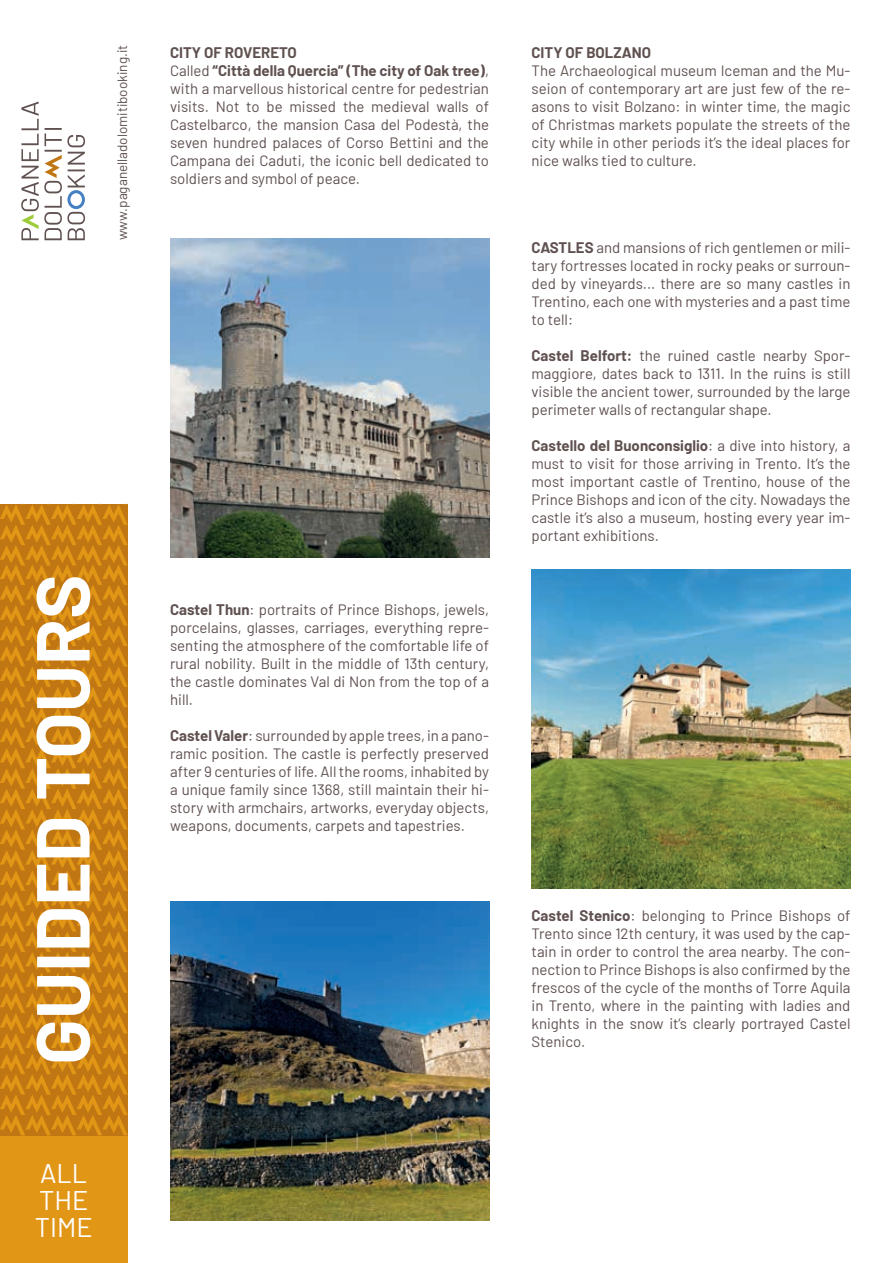
<style>
.page{position:relative;width:893px;height:1263px;background:#fff}
.page>*{position:absolute;margin:0;border:0;box-sizing:border-box;transform-origin:0 0}
.t1{font:700 75px "Barlow";color:#fff}
.t2{font:27px/27px "Barlow";color:#fff}
.t3{font:15px/18px "Barlow";color:#5f5150;text-align:justify}
.t4{font:700 15px "Barlow";color:#5f5150}
.t5{font:13.5px "Barlow";color:#5f5150}
.s1{font-weight:700}
</style>
<div class="page">
<svg style="left:21px;top:102px;width:64px;height:138px"></svg>
<div style="left:0;top:1135px;width:128px;height:128px;background:#e29616"></div>
<svg style="left:0;top:504px;width:128px;height:631px;background:#cc8113"></svg>
<img style="left:170px;top:238px;width:319px;height:319px">
<img style="left:170px;top:901px;width:319px;height:319px">
<img style="left:531px;top:570px;width:319px;height:319px">
<p class="t5" style="left:113px;top:240px;width:197px;rotate:-90deg">www.paganelladolomitibooking.it</p>
<p class="t3" style="left:170px;top:42px;width:320px;text-align:left"><span class="s1">CITY OF ROVERETO<br></span>Called <span class="s1">“Città della Quercia” (The city of Oak tree)</span>, with a marvellous historical centre for pedestrian visits. Not to be missed the medieval walls of Castelbarco, the mansion Casa del Podestà, the seven hundred palaces of Corso Bettini and the Campana dei Caduti, the iconic bell dedicated to soldiers and symbol of peace.</p>
<h1 class="t1" style="left:7px;top:1065px;width:492px;rotate:-90deg">GUIDED TOURS</h1>
<h2 class="t2" style="left:35px;top:1157px;width:59px">ALL<br>THE<br>TIME</h2>
<p class="t3" style="left:170px;top:599px;width:320px"><span class="s1">Castel Thun</span>: portraits of Prince Bishops, jewels, porcelains, glasses, carriages, everything repre&shy;senting the atmosphere of the comfortable life of rural nobility. Built in the middle of 13th century, the castle dominates Val di Non from the top of a hill.</p>
<p class="t3" style="left:170px;top:725px;width:320px"><span class="s1">Castel Valer</span>: surrounded by apple trees, in a pano&shy;ramic position. The castle is perfectly preserved after 9 centuries of life. All the rooms, inhabited by a unique family since 1368, still maintain their hi&shy;story with armchairs, artworks, everyday objects, weapons, documents, carpets and tapestries.</p>
<p class="t4" style="left:531px;top:41px;width:121px">CITY OF BOLZANO</p>
<p class="t3" style="left:531px;top:60px;width:320px">The Archaeological museum Iceman and the Mu&shy;seion of contemporary art are just few of the re&shy;asons to visit Bolzano: in winter time, the magic of Christmas markets populate the streets of the city while in other periods it’s the ideal places for nice walks tied to culture.</p>
<p class="t3" style="left:531px;top:238px;width:320px"><span class="s1">CASTLES</span> and mansions of rich gentlemen or mili&shy;tary fortresses located in rocky peaks or surroun&shy;ded by vineyards... there are so many castles in Trentino, each one with mysteries and a past time to tell:</p>
<p class="t3" style="left:531px;top:346px;width:320px"><span class="s1">Castel Belfort:</span> the ruined castle nearby Spor&shy;maggiore, dates back to 1311. In the ruins is still visible the ancient tower, surrounded by the large perimeter walls of rectangular shape.</p>
<p class="t3" style="left:531px;top:436px;width:320px"><span class="s1">Castello del Buonconsiglio</span>: a dive into history, a must to visit for those arriving in Trento. It’s the most important castle of Trentino, house of the Prince Bishops and icon of the city. Nowadays the castle it’s also a museum, hosting every year im&shy;portant exhibitions.</p>
<p class="t3" style="left:531px;top:905px;width:320px"><span class="s1">Castel Stenico</span>: belonging to Prince Bishops of Trento since 12th century, it was used by the cap&shy;tain in order to control the area nearby. The con&shy;nection to Prince Bishops is also confirmed by the frescos of the cycle of the months of Torre Aquila in Trento, where in the painting with ladies and knights in the snow it’s clearly portrayed Castel Stenico.</p>
</div>
